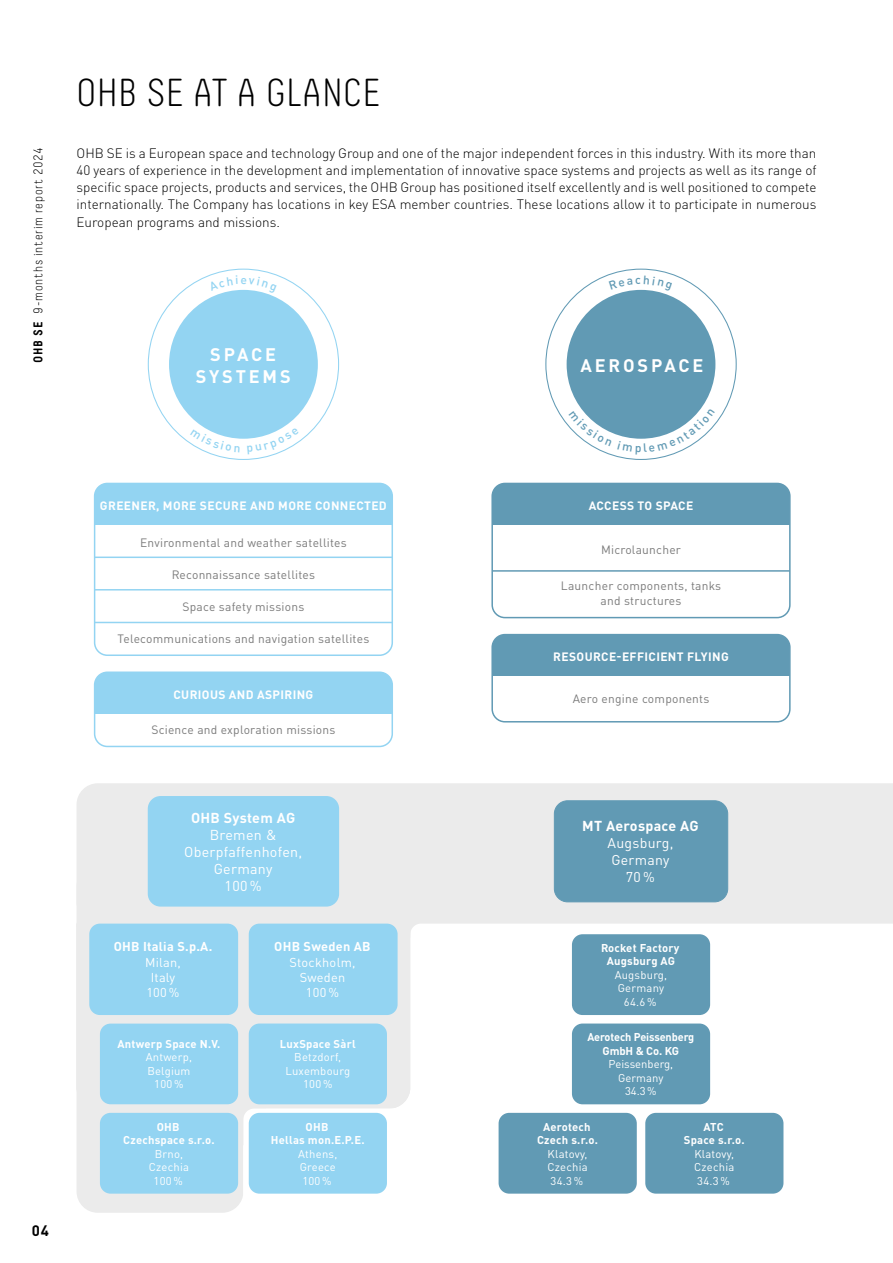
<style>
.page{position:relative;width:893px;height:1263px;background:#fff}
.page>*{position:absolute;margin:0;border:0;box-sizing:border-box;transform-origin:0 0}
.t1{font:300 39px "Decima Round";letter-spacing:.02em;color:#000}
.t2{font:700 18px/21.6px "DINOT";letter-spacing:.16em;color:#fff;text-align:center}
.t3{font:700 15px "DINOT";color:#000}
.t4{font:14.25px/17.1px "DINOT";letter-spacing:.02em;color:#fff;text-align:center}
.t5{font:700 14.25px "DINOT";letter-spacing:.02em;color:#fff}
.t6{font:14.1px/17px "DINOT";letter-spacing:.02em;color:#fff;text-align:center}
.t7{font:300 13.5px/17.2px "DINOT";color:#000;text-align:justify}
.t8{font:12.75px/15.3px "DINOT";letter-spacing:.02em;color:#fff;text-align:center}
.t9{font:300 12.75px "Decima Round";letter-spacing:.07em;color:#000}
.t10{font:700 12.75px "DINOT";letter-spacing:.02em;color:#fff}
.t11{font:12px/14.4px "DINOT";letter-spacing:.02em;color:#7b7b7b;text-align:center}
.t12{font:700 12px "DINOT";letter-spacing:.03em;color:#fff}
.t13{font:11.25px/13.5px "DINOT";letter-spacing:.02em;color:#fff;text-align:center}
.t14{font:700 11.25px/13.5px "DINOT";letter-spacing:.02em;color:#fff;text-align:center}
.t15{font:700 11.25px/13.5px "DINOT";letter-spacing:-.01em;color:#fff;text-align:center}
.t16{font:11.25px/13.5px "DINOT";color:#fff;text-align:center}
.s1{font-weight:700}
</style>
<div class="page">
<div style="left:77px;top:783px;width:816px;height:140px;background:#ebebeb"></div>
<div style="left:77px;top:865px;width:166px;height:348px;background:#ebebeb;border-radius:21px"></div>
<svg style="left:410px;top:923px;width:483px;height:256px"></svg>
<div style="left:230px;top:1098px;width:38px;height:48px;background:#ebebeb;border-radius:19px"></div>
<svg style="left:100px;top:923px;width:310px;height:185px;fill:#ebebeb"></svg>
<div style="left:243px;top:1108px;width:167px;height:105px;background:#fff;border-radius:11px"></div>
<div style="left:567px;top:290px;width:148px;height:149px;background:#619ab4;border-radius:50%"></div>
<div style="left:169px;top:290px;width:149px;height:149px;background:#93d4f2;border-radius:50%"></div>
<div style="left:492px;top:635px;width:298px;height:87px;background:#619ab4;border-radius:13px"></div>
<div style="left:492px;top:676px;width:298px;height:46px;background:#fff"></div>
<div style="left:491px;top:634px;width:300px;height:88px;border:2px solid #619ab4;border-radius:13px"></div>
<div style="left:492px;top:483px;width:298px;height:135px;background:#619ab4;border-radius:13px"></div>
<div style="left:494px;top:525px;width:294px;height:93px;background:#fff"></div>
<div style="left:491px;top:483px;width:300px;height:135px;border:2px solid #619ab4;border-radius:13px"></div>
<hr style="left:492px;top:570px;width:298px;height:2px;background:#619ab4">
<div style="left:95px;top:483px;width:297px;height:172px;background:#93d4f2;border-radius:13px"></div>
<div style="left:95px;top:525px;width:297px;height:130px;background:#fff"></div>
<div style="left:94px;top:483px;width:299px;height:173px;border:2px solid #93d4f2;border-radius:13px"></div>
<hr style="left:95px;top:622px;width:297px;height:1px;background:#93d4f2">
<hr style="left:95px;top:589px;width:297px;height:1px;background:#93d4f2">
<hr style="left:95px;top:556px;width:297px;height:2px;background:#93d4f2">
<div style="left:95px;top:672px;width:297px;height:74px;background:#93d4f2;border-radius:13px"></div>
<div style="left:95px;top:714px;width:297px;height:32px;background:#fff"></div>
<div style="left:94px;top:671px;width:299px;height:76px;border:2px solid #93d4f2;border-radius:13px"></div>
<div style="left:148px;top:796px;width:191px;height:110px;background:#93d4f2;border-radius:13px"></div>
<div style="left:249px;top:923px;width:149px;height:92px;background:#93d4f2;border-radius:11px"></div>
<div style="left:89px;top:923px;width:149px;height:92px;background:#93d4f2;border-radius:11px"></div>
<div style="left:249px;top:1023px;width:138px;height:81px;background:#93d4f2;border-radius:11px"></div>
<div style="left:100px;top:1023px;width:138px;height:81px;background:#93d4f2;border-radius:11px"></div>
<div style="left:249px;top:1113px;width:138px;height:80px;background:#93d4f2;border-radius:11px"></div>
<div style="left:100px;top:1113px;width:138px;height:80px;background:#93d4f2;border-radius:11px"></div>
<div style="left:572px;top:934px;width:138px;height:81px;background:#619ab4;border-radius:11px"></div>
<div style="left:572px;top:1023px;width:138px;height:81px;background:#619ab4;border-radius:11px"></div>
<div style="left:499px;top:1113px;width:138px;height:80px;background:#619ab4;border-radius:11px"></div>
<div style="left:645px;top:1113px;width:138px;height:80px;background:#619ab4;border-radius:11px"></div>
<div style="left:554px;top:801px;width:174px;height:101px;background:#619ab4;border-radius:13px"></div>
<div style="left:554px;top:800px;width:174px;height:102px;border:1px solid #619ab4;border-radius:13px"></div>
<svg style="left:569px;top:409px;width:146px;height:46px"></svg>
<svg style="left:624px;top:289px;width:34px;height:3px"></svg>
<svg style="left:190px;top:429px;width:50px;height:23px"></svg>
<svg style="left:247px;top:428px;width:52px;height:27px"></svg>
<svg style="left:208px;top:276px;width:56px;height:17px"></svg>
<p class="t9" style="left:31px;top:363px;width:217px;rotate:-90deg"><span class="s1">OHB SE</span> 9-months interim report 2024</p>
<h1 class="t1" style="left:77px;top:71px;width:305px">OHB SE AT A GLANCE</h1>
<p class="t7" style="left:77px;top:144px;width:741px">OHB SE is a European space and technology Group and one of the major independent forces in this industry. With its more than 40 years of experience in the development and implementation of innovative space systems and projects as well as its range of specific space projects, products and services, the OHB Group has positioned itself excellently and is well positioned to compete internationally. The Company has locations in key ESA member countries. These locations allow it to participate in numerous European programs and missions.</p>
<h2 class="t2" style="left:196px;top:344px;width:97px">SPACE<br>SYSTEMS</h2>
<h2 class="t2" style="left:580px;top:354px;width:124px">AEROSPACE</h2>
<p class="t3" style="left:32px;top:1221px;width:19px">04</p>
<p class="t12" style="left:100px;top:498px;width:288px">GREENER, MORE SECURE AND MORE CONNECTED</p>
<p class="t11" style="left:140px;top:535px;width:208px">Environmental and weather satellites</p>
<p class="t11" style="left:172px;top:567px;width:145px">Reconnaissance satellites</p>
<p class="t11" style="left:183px;top:599px;width:123px">Space safety missions</p>
<p class="t11" style="left:118px;top:631px;width:253px">Telecommunications and navigation satellites</p>
<p class="t12" style="left:174px;top:686px;width:141px">CURIOUS AND ASPIRING</p>
<p class="t11" style="left:151px;top:723px;width:186px">Science and exploration missions</p>
<p class="t5" style="left:191px;top:808px;width:106px">OHB System AG</p>
<p class="t4" style="left:184px;top:826px;width:120px">Bremen &amp;<br>Oberpfaffenhofen,<br>Germany<br>100 %</p>
<p class="t10" style="left:114px;top:938px;width:100px">OHB Italia S.p.A.</p>
<p class="t8" style="left:145px;top:954px;width:37px">Milan,<br>Italy<br>100 %</p>
<p class="t14" style="left:117px;top:1037px;width:105px">Antwerp Space N.V.</p>
<p class="t13" style="left:146px;top:1050px;width:48px">Antwerp,<br>Belgium<br>100 %</p>
<p class="t14" style="left:123px;top:1119px;width:93px">OHB<br>Czechspace s.r.o.</p>
<p class="t13" style="left:149px;top:1146px;width:42px">Brno,<br>Czechia<br>100 %</p>
<p class="t10" style="left:274px;top:938px;width:98px">OHB Sweden AB</p>
<p class="t8" style="left:289px;top:954px;width:68px">Stockholm,<br>Sweden<br>100 %</p>
<p class="t14" style="left:280px;top:1037px;width:77px">LuxSpace Sàrl</p>
<p class="t13" style="left:285px;top:1050px;width:66px">Betzdorf,<br>Luxembourg<br>100 %</p>
<p class="t14" style="left:271px;top:1119px;width:95px">OHB<br>Hellas mon.E.P.E.</p>
<p class="t13" style="left:298px;top:1146px;width:41px;text-align:left">Athens,<br>Greece<br>100 %</p>
<p class="t12" style="left:589px;top:498px;width:106px">ACCESS TO SPACE</p>
<p class="t11" style="left:601px;top:542px;width:81px">Microlauncher</p>
<p class="t11" style="left:561px;top:578px;width:162px">Launcher components, tanks and structures</p>
<p class="t12" style="left:553px;top:649px;width:177px">RESOURCE-EFFICIENT FLYING</p>
<p class="t11" style="left:573px;top:691px;width:138px">Aero engine components</p>
<p class="t5" style="left:582px;top:817px;width:118px">MT Aerospace AG</p>
<p class="t6" style="left:608px;top:834px;width:67px">Augsburg,<br>Germany<br>70%</p>
<p class="t14" style="left:601px;top:941px;width:80px">Rocket Factory<br>Augsburg AG</p>
<p class="t13" style="left:615px;top:968px;width:54px">Augsburg,<br>Germany<br>64.6 %</p>
<p class="t15" style="left:587px;top:1030px;width:108px">Aerotech Peissenberg<br>GmbH &amp; Co. KG</p>
<p class="t16" style="left:608px;top:1057px;width:66px">Peissenberg,<br>Germany<br>34.3%</p>
<p class="t14" style="left:537px;top:1119px;width:63px">Aerotech<br>Czech s.r.o.</p>
<p class="t13" style="left:547px;top:1146px;width:42px;text-align:justify">Klatovy, Czechia 34.3 %</p>
<p class="t14" style="left:684px;top:1119px;width:63px">ATC<br>Space s.r.o.</p>
<p class="t13" style="left:694px;top:1146px;width:42px;text-align:justify">Klatovy, Czechia 34.3 %</p>
</div>
